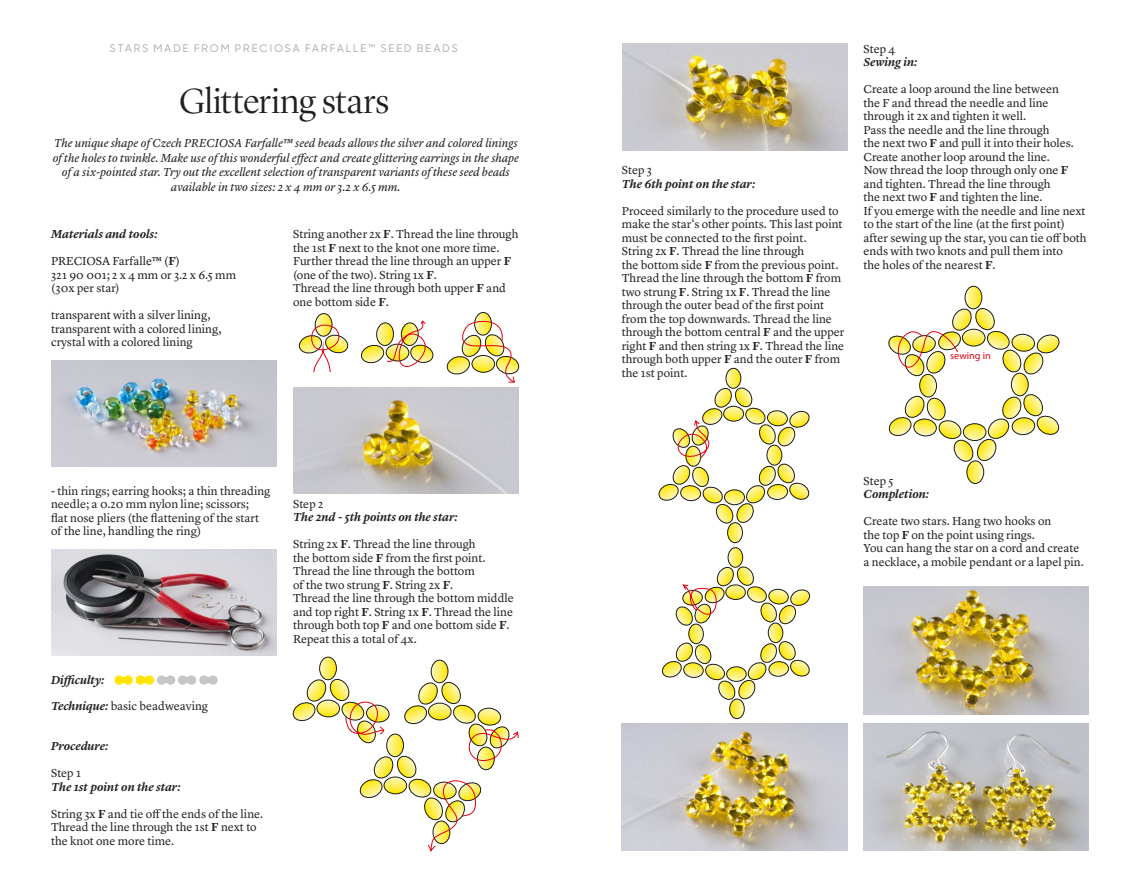
<style>
.page{position:relative;width:1140px;height:893px;background:#fff}
.page>*{position:absolute;margin:0;border:0;box-sizing:border-box;transform-origin:0 0}
.t1{font:300 36px "Lyon Display";letter-spacing:-.005em;color:#231f20}
.t2{font:15.3px "Arial";color:#1a1a18}
.t3{font:13.5px "Arial";color:#1a1a18}
.t4{font:12px/13.5px "Lyon Text";color:#231f20}
.t5{font:italic 12px/14.4px "Lyon Text";letter-spacing:-.005em;color:#231f20;text-align:center}
.t6{font:italic 600 12px "Lyon Text";color:#231f20}
.t7{font:500 10.5px "Sharp Sans Display No 1";letter-spacing:.17em;color:#a8abac}
.t8{font:10.2px "Myriad Pro";color:#e10713}
.s1{font-weight:600}
.s2{font-weight:600;font-style:italic}
</style>
<div class="page">
<img style="left:51px;top:360px;width:225px;height:107px">
<img style="left:51px;top:549px;width:225px;height:107px">
<svg style="left:114px;top:675px;width:104px;height:10px"></svg>
<img style="left:293px;top:387px;width:225px;height:106px">
<svg style="left:298px;top:313px;width:51px;height:60px"></svg>
<svg style="left:361px;top:320px;width:73px;height:47px"></svg>
<img style="left:476px;top:312px;width:14px;height:4px">
<div style="left:474px;top:312px;width:18px;height:24px;border:1px solid #1a1a18;border-radius:50%"></div>
<svg style="left:446px;top:316px;width:74px;height:67px"></svg>
<img style="left:319px;top:657px;width:17px;height:21px">
<div style="left:319px;top:657px;width:18px;height:23px;border:1px solid #1a1a18;border-radius:50%"></div>
<img style="left:431px;top:660px;width:17px;height:18px">
<div style="left:431px;top:660px;width:17px;height:23px;border:1px solid #1a1a18;border-radius:50%"></div>
<svg style="left:292px;top:678px;width:227px;height:174px"></svg>
<img style="left:622px;top:44px;width:225px;height:106px">
<img style="left:727px;top:368px;width:14px;height:19px">
<div style="left:725px;top:368px;width:16px;height:21px;border:1px solid #1a1a18;border-radius:50%"></div>
<img style="left:727px;top:524px;width:15px;height:19px">
<div style="left:727px;top:522px;width:16px;height:21px;border:1px solid #1a1a18;border-radius:50%"></div>
<svg style="left:658px;top:387px;width:152px;height:137px"></svg>
<img style="left:729px;top:548px;width:13px;height:18px">
<div style="left:727px;top:547px;width:16px;height:21px;border:1px solid #1a1a18;border-radius:50%"></div>
<img style="left:768px;top:627px;width:15px;height:12px">
<div style="left:768px;top:623px;width:15px;height:20px;border:1px solid #1a1a18;border-radius:50%"></div>
<img style="left:730px;top:701px;width:14px;height:18px">
<div style="left:729px;top:699px;width:15px;height:20px;border:1px solid #1a1a18;border-radius:50%"></div>
<svg style="left:662px;top:639px;width:148px;height:62px"></svg>
<img style="left:688px;top:627px;width:15px;height:17px">
<div style="left:688px;top:624px;width:16px;height:20px;border:1px solid #1a1a18;border-radius:50%"></div>
<svg style="left:675px;top:566px;width:135px;height:61px"></svg>
<img style="left:622px;top:723px;width:225px;height:128px">
<img style="left:863px;top:586px;width:226px;height:128px">
<img style="left:863px;top:723px;width:226px;height:128px">
<img style="left:966px;top:286px;width:15px;height:21px">
<div style="left:964px;top:286px;width:18px;height:23px;border:1px solid #1a1a18;border-radius:50%"></div>
<img style="left:968px;top:463px;width:15px;height:20px">
<div style="left:966px;top:460px;width:18px;height:24px;border:1px solid #1a1a18;border-radius:50%"></div>
<svg style="left:888px;top:307px;width:172px;height:156px"></svg>
<p class="t7" style="left:110px;top:40px;width:349px">STARS MADE FROM PRECIOSA FARFALLE™ SEED BEADS</p>
<h1 class="t1" style="left:179px;top:75px;width:211px">Glittering stars</h1>
<p class="t5" style="left:53px;top:135px;width:468px">The unique shape of Czech PRECIOSA Farfalle™ seed beads allows the silver and colored linings of the holes to twinkle. Make use of this wonderful effect and create glittering earrings in the shape of a six-pointed star. Try out the excellent selection of transparent variants of these seed beads available in two sizes: 2 x 4 mm or 3.2 x 6.5 mm.</p>
<p class="t6" style="left:51px;top:225px;width:108px">Materials and tools:</p>
<p class="t4" style="left:51px;top:253px;width:187px">PRECIOSA Farfalle™ (<span class="s1">F</span>)<br>321 90 001; 2 x 4 mm or 3.2 x 6.5 mm (30x per star)</p>
<p class="t4" style="left:51px;top:307px;width:172px">transparent with a silver lining, transparent with a colored lining, crystal with a colored lining</p>
<p class="t2" style="left:29px;top:219px;width:73px">1. paprsek</p>
<p class="t4" style="left:293px;top:226px;width:227px">String another 2x <span class="s1">F</span>. Thread the line through the 1st <span class="s1">F</span> next to the knot one more time.<br>Further thread the line through an upper <span class="s1">F </span>(one of the two). String 1x <span class="s1">F</span>.<br>Thread the line through both upper <span class="s1">F</span> and one bottom side <span class="s1">F</span>.</p>
<p class="t2" style="left:420px;top:243px;width:73px">6. paprsek</p>
<p class="t4" style="left:51px;top:483px;width:221px">- thin rings; earring hooks; a thin threading needle; a 0.20 mm nylon line; scissors;<br>flat nose pliers (the flattening of the start of the line, handling the ring)</p>
<p class="t6" style="left:51px;top:670px;width:55px">Difficulty:</p>
<p class="t4" style="left:51px;top:699px;width:159px"><span class="s2">Technique:</span> basic beadweaving</p>
<p class="t6" style="left:51px;top:737px;width:59px">Procedure:</p>
<p class="t4" style="left:51px;top:765px;width:31px">Step 1</p>
<p class="t6" style="left:51px;top:777px;width:131px">The 1st point on the star:</p>
<p class="t4" style="left:51px;top:806px;width:214px">String 3x <span class="s1">F</span> and tie off the ends of the line.<br>Thread the line through the 1st <span class="s1">F</span> next to the knot one more time.</p>
<p class="t4" style="left:293px;top:496px;width:32px">Step 2</p>
<p class="t6" style="left:293px;top:508px;width:166px">The 2nd - 5th points on the star:</p>
<p class="t4" style="left:293px;top:537px;width:222px">String 2x <span class="s1">F</span>. Thread the line through<br>the bottom side <span class="s1">F</span> from the first point.<br>Thread the line through the bottom<br>of the two strung <span class="s1">F</span>. String 2x <span class="s1">F</span>.<br>Thread the line through the bottom middle and top right <span class="s1">F</span>. String 1x <span class="s1">F</span>. Thread the line through both top <span class="s1">F</span> and one bottom side <span class="s1">F</span>.<br>Repeat this a total of 4x.</p>
<p class="t4" style="left:622px;top:163px;width:32px">Step 3</p>
<p class="t6" style="left:622px;top:175px;width:135px">The 6th point on the star:</p>
<p class="t4" style="left:622px;top:203px;width:224px">Proceed similarly to the procedure used to make the star‘s other points. This last point must be connected to the first point.<br>String 2x <span class="s1">F</span>. Thread the line through<br>the bottom side <span class="s1">F</span> from the previous point.<br>Thread the line through the bottom <span class="s1">F</span> from two strung <span class="s1">F</span>. String 1x <span class="s1">F</span>. Thread the line through the outer bead of the first point from the top downwards. Thread the line through the bottom central <span class="s1">F</span> and the upper right <span class="s1">F</span> and then string 1x <span class="s1">F</span>. Thread the line through both upper <span class="s1">F</span> and the outer <span class="s1">F</span> from the 1st point.</p>
<p class="t3" style="left:610px;top:329px;width:65px">6. paprsek</p>
<p class="t4" style="left:863px;top:41px;width:33px">Step 4</p>
<p class="t6" style="left:863px;top:53px;width:55px">Sewing in:</p>
<p class="t4" style="left:863px;top:82px;width:225px">Create a loop around the line between<br>the F and thread the needle and line through it 2x and tighten it well.<br>Pass the needle and the line through<br>the next two <span class="s1">F</span> and pull it into their holes.<br>Create another loop around the line.<br>Now thread the loop through only one <span class="s1">F </span>and tighten. Thread the line through<br>the next two <span class="s1">F</span> and tighten the line.<br>If you emerge with the needle and line next to the start of the line (at the first point) after sewing up the star, you can tie off both ends with two knots and pull them into<br>the holes of the nearest <span class="s1">F</span>.</p>
<p class="t8" style="left:950px;top:349px;width:42px">sewing in</p>
<p class="t4" style="left:863px;top:473px;width:32px">Step 5</p>
<p class="t6" style="left:863px;top:485px;width:67px">Completion:</p>
<p class="t4" style="left:863px;top:514px;width:222px">Create two stars. Hang two hooks on<br>the top <span class="s1">F</span> on the point using rings.<br>You can hang the star on a cord and create a necklace, a mobile pendant or a lapel pin.</p>
</div>
